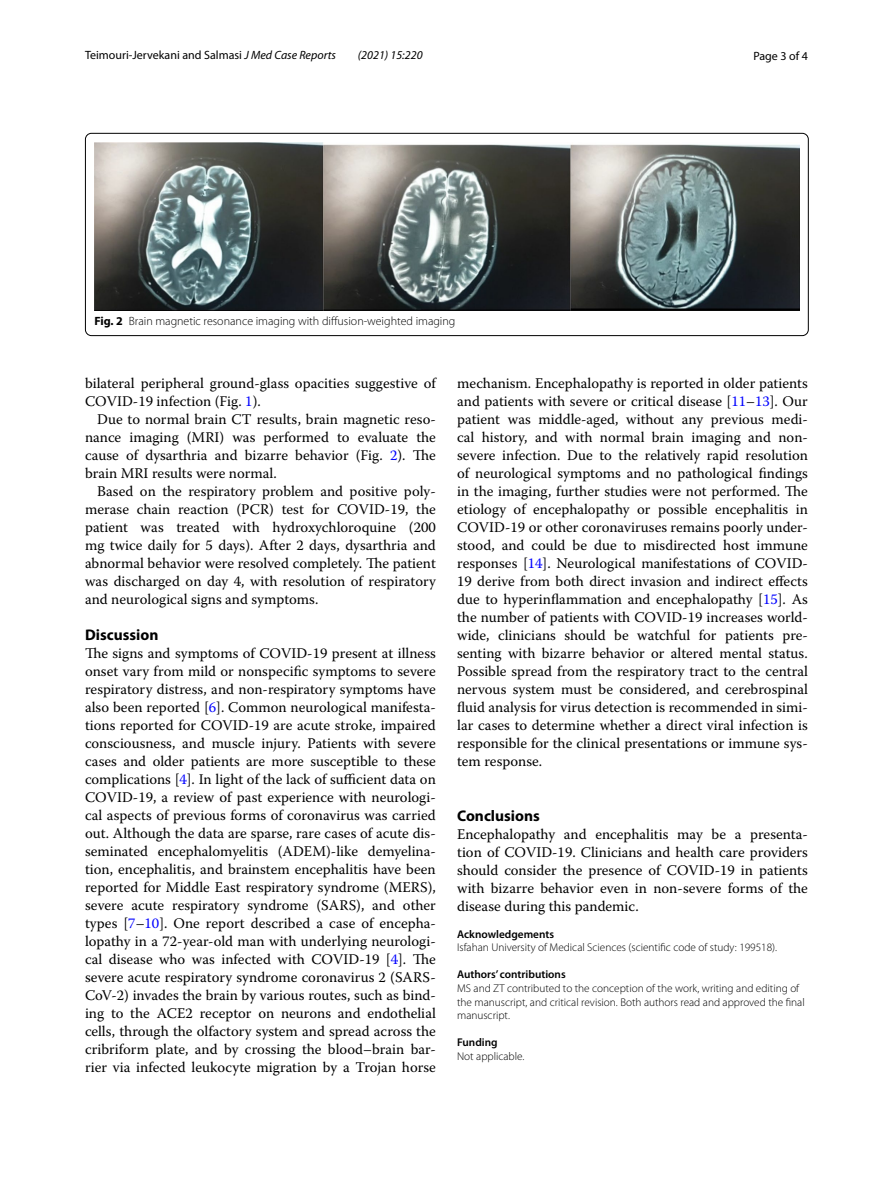
<style>
.page{position:relative;width:893px;height:1187px;background:#fff}
.page>*{position:absolute;margin:0;border:0;box-sizing:border-box;transform-origin:0 0}
.t1{font:700 15.45px "Myriad Pro";color:#000}
.t2{font:14.7px/18px "Warnock Pro";color:#000;text-align:justify}
.t3{font:300 12px "Myriad Pro";color:#000}
.t4{font:12px "Myriad Pro";color:#000}
.t5{font:italic 12px "Myriad Pro";color:#000}
.t6{font:300 11.25px/13.5px "Myriad Pro";color:#000}
.t7{font:600 11.25px "Myriad Pro";color:#000}
.s1{font-style:italic}
.s2{font-weight:700}
.s3{color:#00f}
</style>
<div class="page">
<img style="left:94px;top:142px;width:705px;height:168px">
<div style="left:85px;top:133px;width:723px;height:203px;border:1px solid #000;border-radius:6px"></div>
<p class="t4" style="left:85px;top:48px;width:252px">Teimouri‑Jervekani and Salmasi <span class="s1">J Med Case Reports</span></p>
<p class="t5" style="left:358px;top:48px;width:66px">(2021) 15:220</p>
<p class="t4" style="left:753px;top:48px;width:56px">Page 3 of 4</p>
<p class="t3" style="left:94px;top:315px;width:362px"><span class="s2">Fig. 2</span> Brain magnetic resonance imaging with diffusion-weighted imaging</p>
<p class="t2" style="left:85px;top:374px;width:352px">bilateral peripheral ground-glass opacities suggestive of<br>COVID-19 infection (Fig. <span class="s3">1</span>).</p>
<p class="t2" style="left:85px;top:410px;width:352px;text-indent:12px">Due to normal brain CT results, brain magnetic reso&shy;nance imaging (MRI) was performed to evaluate the cause of dysarthria and bizarre behavior (Fig. <span class="s3">2</span>). The brain MRI results were normal.</p>
<p class="t2" style="left:85px;top:482px;width:352px;text-indent:12px">Based on the respiratory problem and positive poly&shy;merase chain reaction (PCR) test for COVID-19, the patient was treated with hydroxychloroquine (200 mg twice daily for 5 days). After 2 days, dysarthria and abnormal behavior were resolved completely. The patient was discharged on day 4, with resolution of respiratory and neurological signs and symptoms.</p>
<p class="t1" style="left:85px;top:624px;width:75px">Discussion</p>
<p class="t2" style="left:85px;top:644px;width:352px">The signs and symptoms of COVID-19 present at illness onset vary from mild or nonspecific symptoms to severe respiratory distress, and non-respiratory symptoms have also been reported [<span class="s3">6</span>]. Common neurological manifesta&shy;tions reported for COVID-19 are acute stroke, impaired consciousness, and muscle injury. Patients with severe cases and older patients are more susceptible to these complications [<span class="s3">4</span>]. In light of the lack of sufficient data on COVID-19, a review of past experience with neurologi&shy;cal aspects of previous forms of coronavirus was carried out. Although the data are sparse, rare cases of acute dis&shy;seminated encephalomyelitis (ADEM)-like demyelina&shy;tion, encephalitis, and brainstem encephalitis have been reported for Middle East respiratory syndrome (MERS), severe acute respiratory syndrome (SARS), and other types [<span class="s3">7</span>–<span class="s3">10</span>]. One report described a case of encepha&shy;lopathy in a 72-year-old man with underlying neurologi&shy;cal disease who was infected with COVID-19 [<span class="s3">4</span>]. The severe acute respiratory syndrome coronavirus 2 (SARS-CoV-2) invades the brain by various routes, such as bind&shy;ing to the ACE2 receptor on neurons and endothelial cells, through the olfactory system and spread across the cribriform plate, and by crossing the blood–brain bar&shy;rier via infected leukocyte migration by a Trojan horse</p>
<p class="t2" style="left:457px;top:374px;width:352px">mechanism. Encephalopathy is reported in older patients and patients with severe or critical disease [<span class="s3">11</span>–<span class="s3">13</span>]. Our patient was middle-aged, without any previous medi&shy;cal history, and with normal brain imaging and non&shy;severe infection. Due to the relatively rapid resolution of neurological symptoms and no pathological findings in the imaging, further studies were not performed. The etiology of encephalopathy or possible encephalitis in COVID-19 or other coronaviruses remains poorly under&shy;stood, and could be due to misdirected host immune responses [<span class="s3">14</span>]. Neurological manifestations of COVID-19 derive from both direct invasion and indirect effects due to hyperinflammation and encephalopathy [<span class="s3">15</span>]. As the number of patients with COVID-19 increases world&shy;wide, clinicians should be watchful for patients pre&shy;senting with bizarre behavior or altered mental status.<br>Possible spread from the respiratory tract to the central nervous system must be considered, and cerebrospinal fluid analysis for virus detection is recommended in simi&shy;lar cases to determine whether a direct viral infection is responsible for the clinical presentations or immune sys&shy;tem response.</p>
<p class="t1" style="left:457px;top:805px;width:84px">Conclusions</p>
<p class="t2" style="left:457px;top:824px;width:352px">Encephalopathy and encephalitis may be a presenta&shy;tion of COVID-19. Clinicians and health care providers should consider the presence of COVID-19 in patients with bizarre behavior even in non-severe forms of the disease during this pandemic.</p>
<p class="t7" style="left:457px;top:926px;width:98px">Acknowledgements</p>
<p class="t6" style="left:457px;top:941px;width:322px">Isfahan University of Medical Sciences (scientific code of study: 199518).</p>
<p class="t7" style="left:457px;top:967px;width:110px">Authors’ contributions</p>
<p class="t6" style="left:457px;top:981px;width:349px">MS and ZT contributed to the conception of the work, writing and editing of the manuscript, and critical revision. Both authors read and approved the final manuscript.</p>
<p class="t7" style="left:457px;top:1034px;width:42px">Funding</p>
<p class="t6" style="left:457px;top:1049px;width:69px">Not applicable.</p>
</div>
